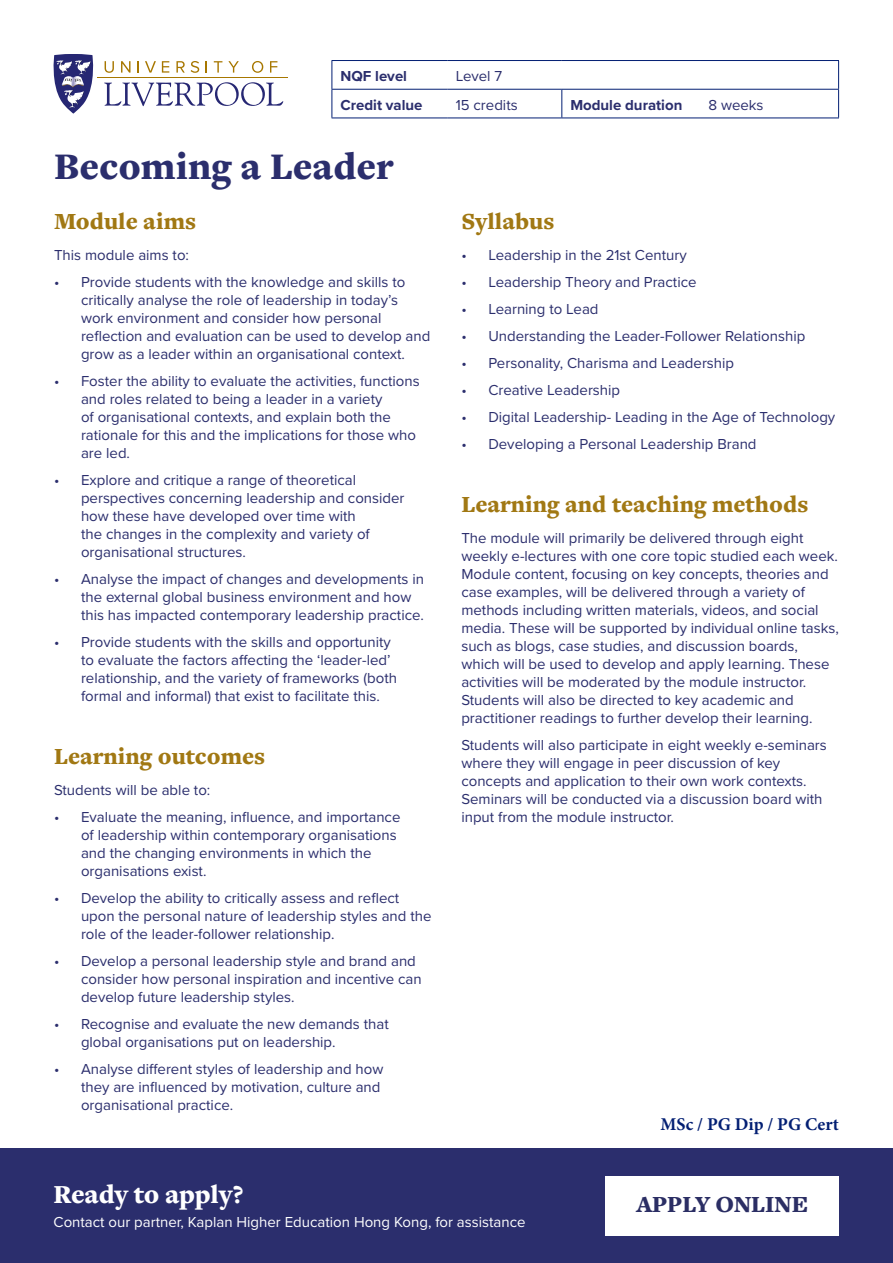
<style>
.page{position:relative;width:893px;height:1263px;background:#fff}
.page>*{position:absolute;margin:0;border:0;box-sizing:border-box;transform-origin:0 0}
.t1{font:900 39px "Freight Text Pro";color:#2b2e6d}
.t2{font:900 27px "Freight Text Pro";letter-spacing:-.01em;color:#fff}
.t3{font:900 24px "Freight Text Pro";color:#a17813}
.t4{font:900 24px "Freight Text Pro";color:#2b2e64}
.t5{font:700 18px "Minion Pro";color:#031f73}
.Body{font:15px/18px "Proxima Nova";color:#2b2e6d}
.Body-2{font:15px "Proxima Nova";color:#fff}
.t6{font:700 15px "Proxima Nova";color:#2b2e6d}
</style>
<div class="page">
<svg style="left:54px;top:54px;width:40px;height:60px"></svg>
<hr style="left:97px;top:77px;width:190px;height:1px;background:#a77700">
<svg style="left:138px;top:61px;width:1px;height:12px"></svg>
<svg style="left:162px;top:61px;width:7px;height:12px"></svg>
<svg style="left:145px;top:61px;width:11px;height:12px"></svg>
<svg style="left:121px;top:61px;width:9px;height:12px"></svg>
<svg style="left:105px;top:61px;width:9px;height:12px"></svg>
<svg style="left:270px;top:61px;width:7px;height:12px"></svg>
<svg style="left:228px;top:61px;width:11px;height:12px"></svg>
<svg style="left:214px;top:61px;width:8px;height:12px"></svg>
<svg style="left:176px;top:61px;width:9px;height:12px"></svg>
<svg style="left:252px;top:61px;width:11px;height:12px"></svg>
<svg style="left:206px;top:61px;width:1px;height:12px"></svg>
<svg style="left:191px;top:61px;width:8px;height:12px"></svg>
<svg style="left:104px;top:82px;width:179px;height:24px"></svg>
<hr style="left:332px;top:60px;width:115px;height:1px;background:#031f73">
<hr style="left:447px;top:60px;width:115px;height:1px;background:#031f73">
<hr style="left:562px;top:60px;width:138px;height:1px;background:#031f73">
<hr style="left:700px;top:60px;width:139px;height:1px;background:#031f73">
<hr style="left:332px;top:89px;width:115px;height:1px;background:#031f73">
<svg style="left:332px;top:61px;width:1px;height:57px"></svg>
<hr style="left:447px;top:89px;width:115px;height:1px;background:#031f73">
<hr style="left:562px;top:89px;width:138px;height:1px;background:#031f73">
<svg style="left:561px;top:90px;width:1px;height:28px"></svg>
<hr style="left:700px;top:89px;width:139px;height:1px;background:#031f73">
<svg style="left:838px;top:61px;width:1px;height:57px"></svg>
<hr style="left:332px;top:118px;width:115px;height:1px;background:#031f73">
<hr style="left:447px;top:118px;width:115px;height:1px;background:#031f73">
<hr style="left:562px;top:118px;width:138px;height:1px;background:#031f73">
<hr style="left:700px;top:118px;width:139px;height:1px;background:#031f73">
<div style="left:0;top:1148px;width:893px;height:115px;background:#2b2e6d"></div>
<div style="left:606px;top:1176px;width:233px;height:59px;background:#fff"></div>
<p class="t6" style="left:340px;top:65px;width:68px">NQF level</p>
<p class="Body" style="left:456px;top:66px;width:48px">Level 7</p>
<p class="t6" style="left:340px;top:93px;width:84px">Credit value</p>
<p class="Body" style="left:456px;top:95px;width:64px">15 credits</p>
<p class="t6" style="left:570px;top:93px;width:114px">Module duration</p>
<p class="Body" style="left:708px;top:95px;width:57px">8 weeks</p>
<h1 class="t1" style="left:54px;top:141px;width:341px">Becoming a Leader</h1>
<h2 class="t3" style="left:54px;top:205px;width:144px">Module aims</h2>
<p class="Body" style="left:54px;top:245px;width:137px">This module aims to:</p>
<p class="Body" style="left:81px;top:272px;width:351px;text-indent:-27px">• Provide students with the knowledge and skills to critically analyse the role of leadership in today’s work environment and consider how personal reflection and evaluation can be used to develop and grow as a leader within an organisational context.</p>
<p class="Body" style="left:81px;top:371px;width:340px;text-indent:-27px">• Foster the ability to evaluate the activities, functions and roles related to being a leader in a variety<br>of organisational contexts, and explain both the rationale for this and the implications for those who are led.</p>
<p class="Body" style="left:81px;top:470px;width:325px;text-indent:-27px">• Explore and critique a range of theoretical perspectives concerning leadership and consider how these have developed over time with<br>the changes in the complexity and variety of organisational structures.</p>
<p class="Body" style="left:81px;top:569px;width:345px;text-indent:-27px">• Analyse the impact of changes and developments in the external global business environment and how this has impacted contemporary leadership practice.</p>
<p class="Body" style="left:81px;top:632px;width:318px;text-indent:-27px">• Provide students with the skills and opportunity to evaluate the factors affecting the ‘leader-led’ relationship, and the variety of frameworks (both formal and informal) that exist to facilitate this.</p>
<h2 class="t3" style="left:54px;top:740px;width:213px">Learning outcomes</h2>
<p class="Body" style="left:54px;top:780px;width:158px">Students will be able to:</p>
<p class="Body" style="left:81px;top:807px;width:321px;text-indent:-27px">• Evaluate the meaning, influence, and importance of leadership within contemporary organisations and the changing environments in which the organisations exist.</p>
<p class="Body" style="left:81px;top:888px;width:352px;text-indent:-27px">• Develop the ability to critically assess and reflect upon the personal nature of leadership styles and the role of the leader-follower relationship.</p>
<p class="Body" style="left:81px;top:951px;width:342px;text-indent:-27px">• Develop a personal leadership style and brand and consider how personal inspiration and incentive can develop future leadership styles.</p>
<p class="Body" style="left:81px;top:1014px;width:309px;text-indent:-27px">• Recognise and evaluate the new demands that global organisations put on leadership.</p>
<p class="Body" style="left:81px;top:1059px;width:304px;text-indent:-27px">• Analyse different styles of leadership and how they are influenced by motivation, culture and organisational practice.</p>
<p class="t2" style="left:54px;top:1176px;width:191px">Ready to apply?</p>
<h2 class="t3" style="left:461px;top:205px;width:94px">Syllabus</h2>
<p class="Body" style="left:461px;top:245px;width:227px">• Leadership in the 21st Century</p>
<p class="Body" style="left:461px;top:272px;width:237px">• Leadership Theory and Practice</p>
<p class="Body" style="left:461px;top:299px;width:139px">• Learning to Lead</p>
<p class="Body" style="left:461px;top:326px;width:345px">• Understanding the Leader-Follower Relationship</p>
<p class="Body" style="left:461px;top:353px;width:274px">• Personality, Charisma and Leadership</p>
<p class="Body" style="left:461px;top:380px;width:160px">• Creative Leadership</p>
<p class="Body" style="left:461px;top:407px;width:375px">• Digital Leadership- Leading in the Age of Technology</p>
<p class="Body" style="left:461px;top:434px;width:297px">• Developing a Personal Leadership Brand</p>
<h2 class="t3" style="left:461px;top:488px;width:348px">Learning and teaching methods</h2>
<p class="Body" style="left:461px;top:528px;width:379px">The module will primarily be delivered through eight weekly e-lectures with one core topic studied each week.<br>Module content, focusing on key concepts, theories and case examples, will be delivered through a variety of methods including written materials, videos, and social media. These will be supported by individual online tasks, such as blogs, case studies, and discussion boards, which will be used to develop and apply learning. These activities will be moderated by the module instructor.<br>Students will also be directed to key academic and practitioner readings to further develop their learning.</p>
<p class="Body" style="left:461px;top:735px;width:367px">Students will also participate in eight weekly e-seminars where they will engage in peer discussion of key concepts and application to their own work contexts.<br>Seminars will be conducted via a discussion board with input from the module instructor.</p>
<p class="t5" style="left:660px;top:1111px;width:180px">MSc / PG Dip / PG Cert</p>
<p class="t4" style="left:636px;top:1188px;width:173px">APPLY ONLINE</p>
<p class="Body-2" style="left:54px;top:1210px;width:474px">Contact our partner, Kaplan Higher Education Hong Kong, for assistance</p>
</div>
